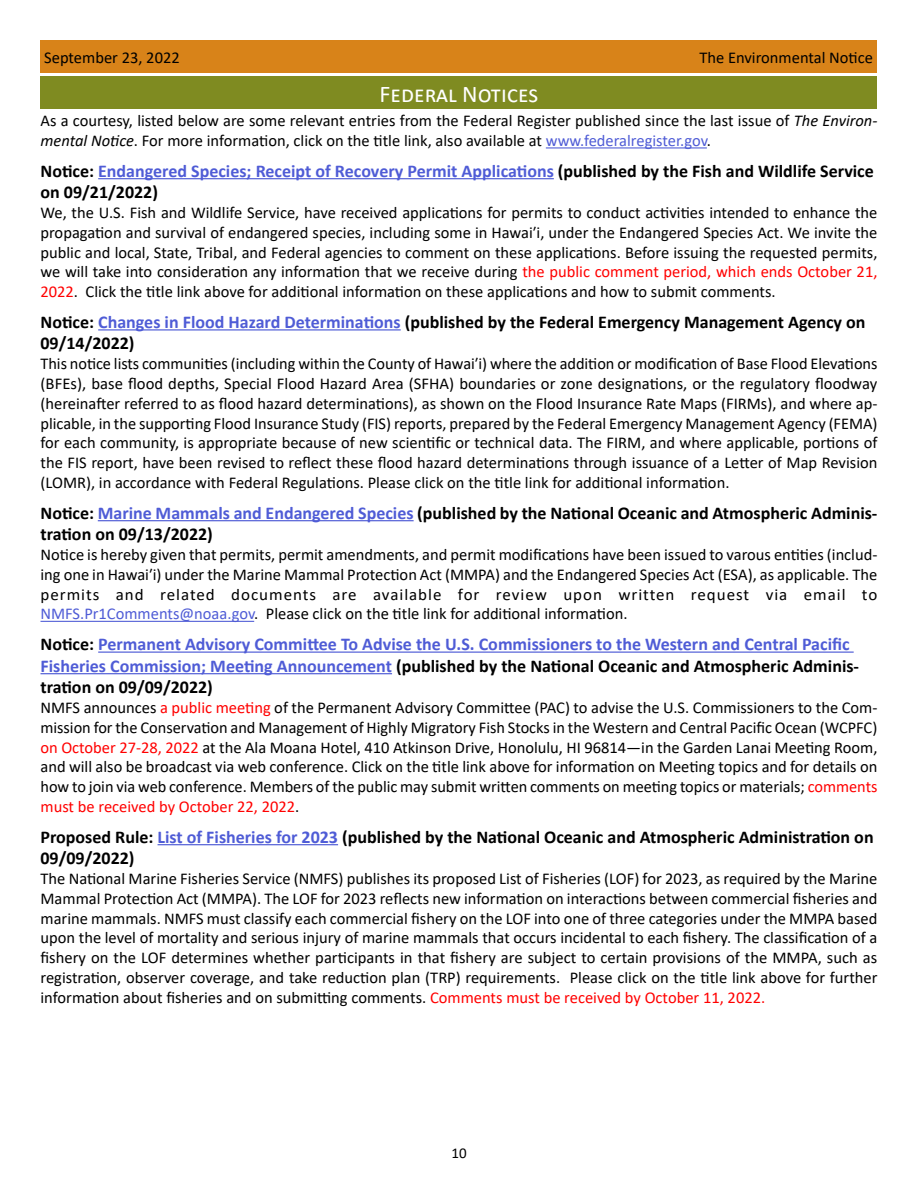
<style>
.page{position:relative;width:918px;height:1188px;background:#fff}
.page>*{position:absolute;margin:0;border:0;box-sizing:border-box;transform-origin:0 0}
.t1{font:24px "Calibri";color:#fff}
.t2{font:700 18px/21.6px "Calibri";color:#000}
.t3{font:700 18px/21.6px "Calibri";color:#4f5cd6}
.t4{font:16.5px/19.8px "Calibri";color:#000;text-align:justify}
.t5{font:15px "Calibri";color:#000}
.s1{font-style:italic}
.s2{color:#4f5cd6}
.s3{color:#f00}
.s4{color:#000}
</style>
<div class="page">
<div style="left:40px;top:40px;width:838px;height:33px;background:#d88319"></div>
<hr style="left:546px;top:147px;width:161px;height:1px;background:#4f5cd6">
<hr style="left:98px;top:178px;width:456px;height:1px;background:#4f5cd6">
<hr style="left:98px;top:329px;width:303px;height:2px;background:#4f5cd6">
<hr style="left:98px;top:520px;width:316px;height:1px;background:#4f5cd6">
<hr style="left:40px;top:621px;width:214px;height:1px;background:#4f5cd6">
<hr style="left:98px;top:652px;width:756px;height:1px;background:#4f5cd6">
<hr style="left:40px;top:673px;width:352px;height:1px;background:#4f5cd6">
<hr style="left:158px;top:844px;width:180px;height:1px;background:#4f5cd6">
<div style="left:40px;top:76px;width:838px;height:33px;background:#7f8b21"></div>
<p class="t4" style="left:44px;top:47px;width:137px">September 23, 2022</p>
<p class="t4" style="left:699px;top:47px;width:175px">The Environmental Notice</p>
<h1 class="t1" style="left:380px;top:77px;width:160px">Federal Notices</h1>
<p class="t4" style="left:40px;top:110px;width:838px">As a courtesy, listed below are some relevant entries from the Federal Register published since the last issue of <span class="s1">The Environ&shy;mental Notice</span>. For more information, click on the title link, also available at <span class="s2">www.federalregister.gov</span>.</p>
<p class="t2" style="left:40px;top:160px;width:835px">Notice: <span class="s2">Endangered Species; Receipt of Recovery Permit Applications</span> (published by the Fish and Wildlife Service on 09/21/2022)</p>
<p class="t4" style="left:40px;top:202px;width:839px">We, the U.S. Fish and Wildlife Service, have received applications for permits to conduct activities intended to enhance the propagation and survival of endangered species, including some in Hawaiʹi, under the Endangered Species Act. We invite the public and local, State, Tribal, and Federal agencies to comment on these applications. Before issuing the requested permits, we will take into consideration any information that we receive during <span class="s3">the public comment period, which ends October 21, 2022</span>. Click the title link above for additional information on these applications and how to submit comments.</p>
<p class="t2" style="left:40px;top:311px;width:827px">Notice: <span class="s2">Changes in Flood Hazard Determinations</span> (published by the Federal Emergency Management Agency on<br>09/14/2022)</p>
<p class="t4" style="left:40px;top:353px;width:839px">This notice lists communities (including within the County of Hawaiʹi) where the addition or modification of Base Flood Elevations (BFEs), base flood depths, Special Flood Hazard Area (SFHA) boundaries or zone designations, or the regulatory floodway (hereinafter referred to as flood hazard determinations), as shown on the Flood Insurance Rate Maps (FIRMs), and where ap&shy;plicable, in the supporting Flood Insurance Study (FIS) reports, prepared by the Federal Emergency Management Agency (FEMA) for each community, is appropriate because of new scientific or technical data. The FIRM, and where applicable, portions of the FIS report, have been revised to reflect these flood hazard determinations through issuance of a Letter of Map Revision (LOMR), in accordance with Federal Regulations. Please click on the title link for additional information.</p>
<p class="t2" style="left:40px;top:502px;width:838px">Notice: <span class="s2">Marine Mammals and Endangered Species</span> (published by the National Oceanic and Atmospheric Adminis&shy;tration on 09/13/2022)</p>
<p class="t4" style="left:40px;top:544px;width:838px">Notice is hereby given that permits, permit amendments, and permit modifications have been issued to varous entities (includ&shy;ing one in Hawaiʹi) under the Marine Mammal Protection Act (MMPA) and the Endangered Species Act (ESA), as applicable. The permits and related documents are available for review upon written request via email to <span class="s2">NMFS.Pr1Comments@noaa.gov</span>. Please click on the title link for additional information.</p>
<p class="t3" style="left:40px;top:633px;width:820px"><span class="s4">Notice:</span> Permanent Advisory Committee To Advise the U.S. Commissioners to the Western and Central Pacific<br>Fisheries Commission; Meeting Announcement <span class="s4">(published by the National Oceanic and Atmospheric Adminis&shy;tration on 09/09/2022)</span></p>
<p class="t4" style="left:40px;top:697px;width:839px">NMFS announces <span class="s3">a public meeting</span> of the Permanent Advisory Committee (PAC) to advise the U.S. Commissioners to the Com&shy;mission for the Conservation and Management of Highly Migratory Fish Stocks in the Western and Central Pacific Ocean (WCPFC) <span class="s3">on October 27-28, 2022</span> at the Ala Moana Hotel, 410 Atkinson Drive, Honolulu, HI 96814—in the Garden Lanai Meeting Room, and will also be broadcast via web conference. Click on the title link above for information on Meeting topics and for details on how to join via web conference. Members of the public may submit written comments on meeting topics or materials; <span class="s3">comments must be received by October 22, 2022</span>.</p>
<p class="t2" style="left:40px;top:826px;width:835px">Proposed Rule: <span class="s2">List of Fisheries for 2023</span> (published by the National Oceanic and Atmospheric Administration on<br>09/09/2022)</p>
<p class="t4" style="left:40px;top:868px;width:839px">The National Marine Fisheries Service (NMFS) publishes its proposed List of Fisheries (LOF) for 2023, as required by the Marine Mammal Protection Act (MMPA). The LOF for 2023 reflects new information on interactions between commercial fisheries and marine mammals. NMFS must classify each commercial fishery on the LOF into one of three categories under the MMPA based upon the level of mortality and serious injury of marine mammals that occurs incidental to each fishery. The classification of a fishery on the LOF determines whether participants in that fishery are subject to certain provisions of the MMPA, such as registration, observer coverage, and take reduction plan (TRP) requirements. Please click on the title link above for further information about fisheries and on submitting comments. <span class="s3">Comments must be received by October 11, 2022.</span></p>
<p class="t5" style="left:451px;top:1143px;width:17px">10</p>
</div>
